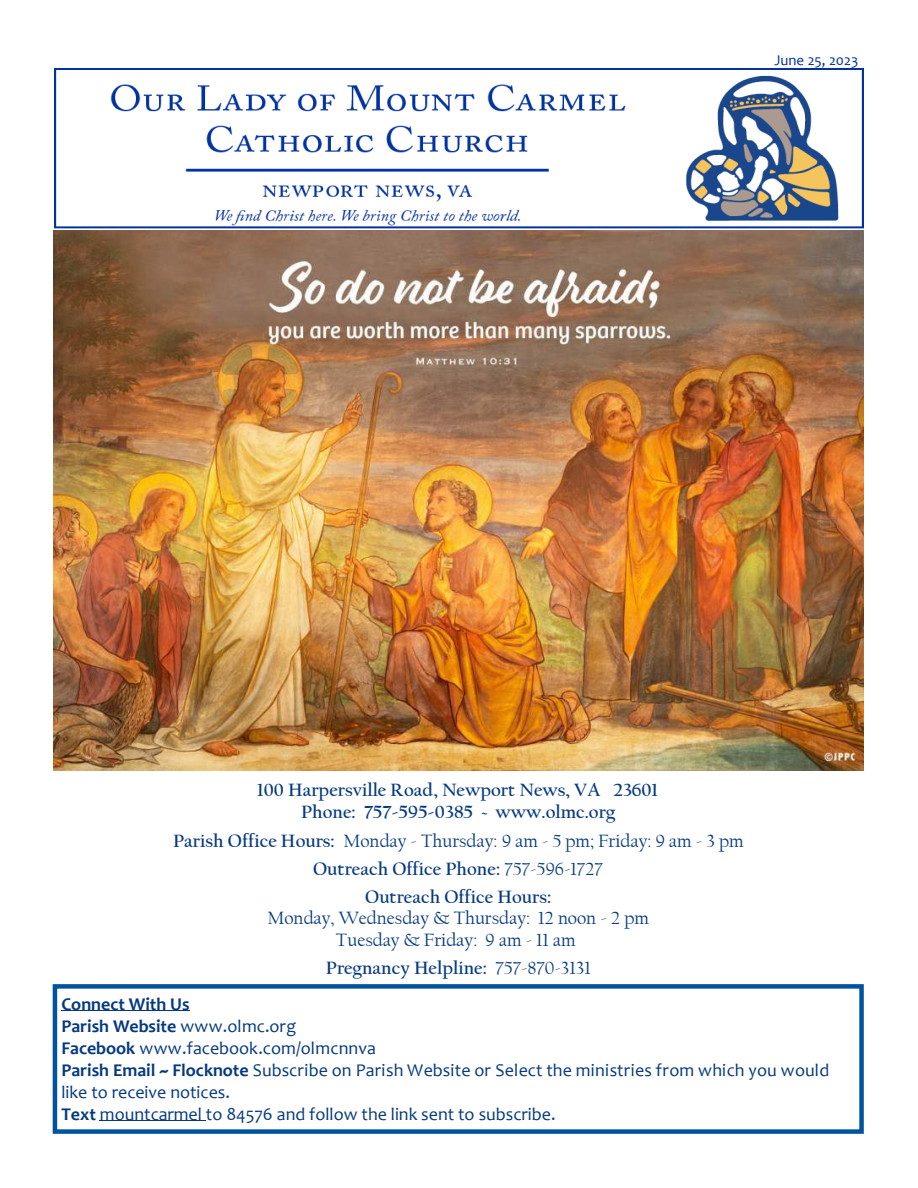
<style>
.page{position:relative;width:918px;height:1188px;background:#fff}
.page>*{position:absolute;margin:0;border:0;box-sizing:border-box;transform-origin:0 0}
.t1{font:700 18.75px "Californian FB";color:#05397f}
.t2{font:18.75px "Californian FB";color:#05397f}
.t3{font:18px/21.9px "Candara";color:#05397f}
.t4{font:700 18px "Candara";color:#05397f}
.t5{font:15px "Candara";letter-spacing:-.005em;color:#0033a0}
.s1{font-weight:700}
.s2{font-weight:400}
</style>
<div class="page">
<img style="left:53px;top:69px;width:811px;height:702px">
<div style="left:53px;top:984px;width:811px;height:150px;border:4px solid #00549f"></div>
<hr style="left:61px;top:1011px;width:129px;height:1px;background:#05397f">
<hr style="left:100px;top:1121px;width:106px;height:1px;background:#05397f">
<p class="t5" style="left:775px;top:54px;width:85px">June 25, 2023</p>
<p class="t1" style="left:257px;top:782px;width:402px">100 Harpersville Road, Newport News, VA 23601</p>
<p class="t1" style="left:301px;top:804px;width:316px">Phone: 757-595-0385 ~ www.olmc.org</p>
<p class="t2" style="left:173px;top:830px;width:572px"><span class="s1">Parish Office Hours:</span> Monday - Thursday: 9 am - 5 pm; Friday: 9 am - 3 pm</p>
<p class="t1" style="left:313px;top:861px;width:291px">Outreach Office Phone: <span class="s2">757-596-1727</span></p>
<p class="t1" style="left:365px;top:889px;width:188px">Outreach Office Hours:</p>
<p class="t2" style="left:268px;top:908px;width:383px">Monday, Wednesday &amp; Thursday: 12 noon - 2 pm</p>
<p class="t2" style="left:336px;top:929px;width:241px">Tuesday &amp; Friday: 9 am - 11 am</p>
<p class="t1" style="left:326px;top:960px;width:266px">Pregnancy Helpline: <span class="s2">757-870-3131</span></p>
<p class="t4" style="left:61px;top:997px;width:130px">Connect With Us</p>
<p class="t4" style="left:61px;top:1019px;width:237px">Parish Website <span class="s2">www.olmc.org</span></p>
<p class="t3" style="left:61px;top:1039px;width:316px"><span class="s1">Facebook</span> www.facebook.com/olmcnnva</p>
<p class="t3" style="left:61px;top:1061px;width:770px"><span class="s1">Parish Email ~ Flocknote</span> Subscribe on Parish Website or Select the ministries from which you would like to receive notices.</p>
<p class="t3" style="left:61px;top:1105px;width:496px"><span class="s1">Text</span> mountcarmel to 84576 and follow the link sent to subscribe.</p>
</div>
